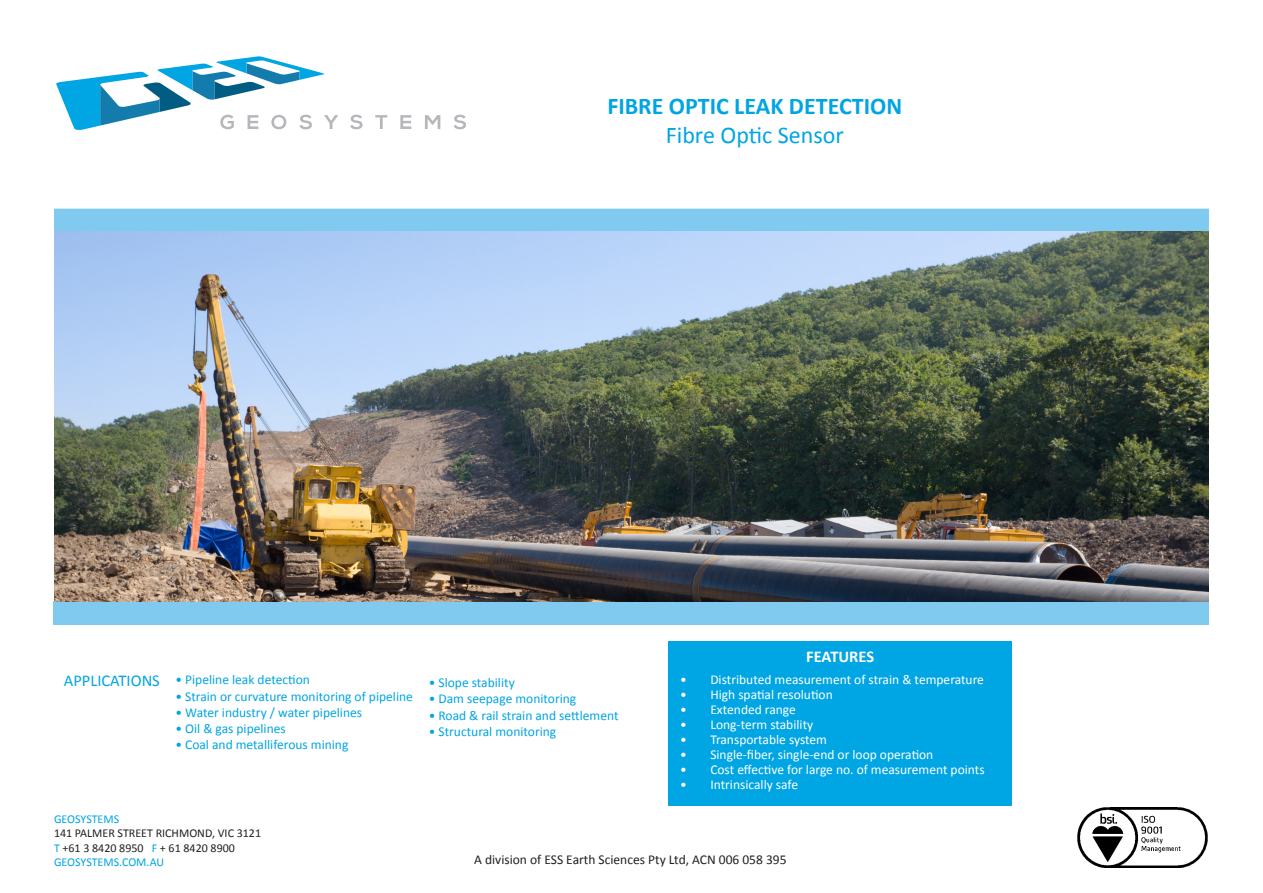
<style>
.page{position:relative;width:1263px;height:893px;background:#fff}
.page>*{position:absolute;margin:0;border:0;box-sizing:border-box;transform-origin:0 0}
.t1{font:700 24px "Calibri";color:#00a5e3}
.t2{font:24px "Calibri";color:#00a5e3}
.t3{font:16.5px "Calibri";color:#00a5e3}
.t4{font:700 16.5px "Calibri";color:#fff}
.t5{font:13.5px "Calibri";color:#00a5e3}
.t6{font:13.5px "Calibri";color:#fff}
.t7{font:13.5px "Calibri";color:#231f20}
.t8{font:12px/14.4px "Calibri";color:#231f20}
.t9{font:12px "Calibri";color:#00a5e3}
.s1{color:#00a5e3}
</style>
<div class="page">
<img style="left:1077px;top:807px;width:131px;height:61px">
<svg style="left:350px;top:115px;width:13px;height:14px"></svg>
<svg style="left:375px;top:115px;width:12px;height:14px"></svg>
<svg style="left:400px;top:115px;width:11px;height:14px"></svg>
<svg style="left:425px;top:115px;width:15px;height:14px"></svg>
<svg style="left:454px;top:115px;width:12px;height:14px"></svg>
<svg style="left:56px;top:56px;width:282px;height:74px"></svg>
<div style="left:668px;top:641px;width:344px;height:164px;background:#00a5e3"></div>
<div style="left:54px;top:209px;width:1155px;height:23px;background:#80caf0"></div>
<div style="left:54px;top:602px;width:1155px;height:23px;background:#80caf0"></div>
<img style="left:54px;top:232px;width:1155px;height:370px">
<p class="t1" style="left:607px;top:91px;width:296px">FIBRE OPTIC LEAK DETECTION</p>
<p class="t2" style="left:666px;top:120px;width:179px">Fibre Optic Sensor</p>
<p class="t4" style="left:806px;top:646px;width:70px">FEATURES</p>
<p class="t3" style="left:64px;top:670px;width:98px">APPLICATIONS</p>
<p class="t6" style="left:680px;top:670px;width:305px">• Distributed measurement of strain &amp; temperature</p>
<p class="t6" style="left:680px;top:685px;width:154px">• High spatial resolution</p>
<p class="t6" style="left:680px;top:700px;width:117px">• Extended range</p>
<p class="t6" style="left:680px;top:715px;width:135px">• Long-term stability</p>
<p class="t6" style="left:680px;top:730px;width:148px">• Transportable system</p>
<p class="t6" style="left:680px;top:745px;width:255px">• Single-fiber, single-end or loop operation</p>
<p class="t6" style="left:680px;top:760px;width:306px">• Cost effective for large no. of measurement points</p>
<p class="t6" style="left:680px;top:775px;width:119px">• Intrinsically safe</p>
<p class="t5" style="left:175px;top:671px;width:136px">• Pipeline leak detection</p>
<p class="t5" style="left:175px;top:687px;width:239px">• Strain or curvature monitoring of pipeline</p>
<p class="t5" style="left:175px;top:704px;width:188px">• Water industry / water pipelines</p>
<p class="t5" style="left:175px;top:720px;width:112px">• Oil &amp; gas pipelines</p>
<p class="t5" style="left:175px;top:736px;width:174px">• Coal and metalliferous mining</p>
<p class="t5" style="left:429px;top:674px;width:88px">• Slope stability</p>
<p class="t5" style="left:429px;top:690px;width:149px">• Dam seepage monitoring</p>
<p class="t5" style="left:429px;top:707px;width:191px">• Road &amp; rail strain and settlement</p>
<p class="t5" style="left:429px;top:723px;width:129px">• Structural monitoring</p>
<p class="t9" style="left:54px;top:811px;width:67px">GEOSYSTEMS</p>
<p class="t8" style="left:54px;top:826px;width:209px">141 PALMER STREET RICHMOND, VIC 3121<br><span class="s1">T</span> +61 3 8420 8950 <span class="s1">F</span> + 61 8420 8900<br><span class="s1">GEOSYSTEMS.COM.AU</span></p>
<p class="t7" style="left:474px;top:851px;width:314px">A division of ESS Earth Sciences Pty Ltd, ACN 006 058 395</p>
</div>
